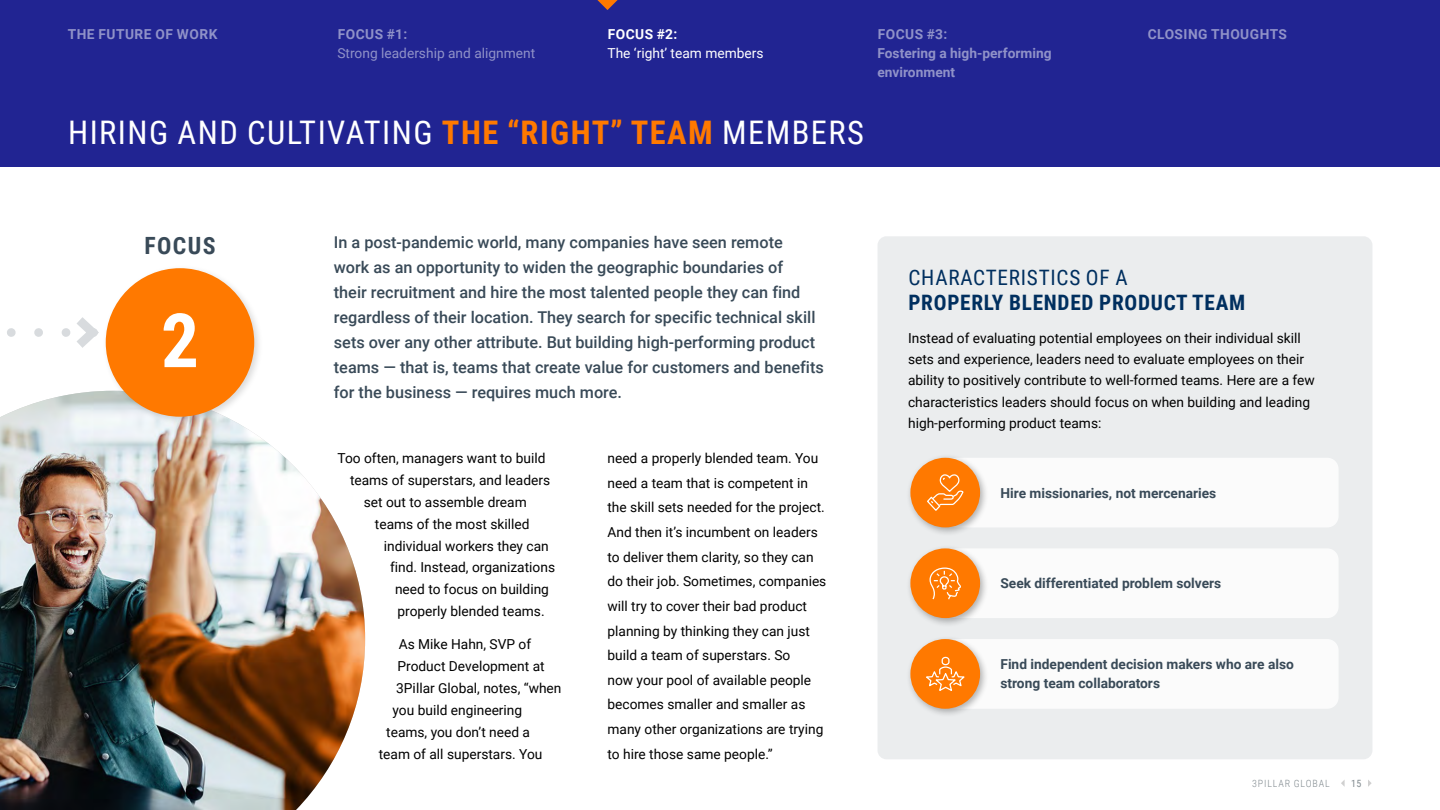
<style>
.page{position:relative;width:1440px;height:810px;background:#fff}
.page>*{position:absolute;margin:0;border:0;box-sizing:border-box;transform-origin:0 0}
.t1{font:700 75px "Roboto Condensed";color:#fff}
.t2{font:32.5px "Roboto Condensed";letter-spacing:.045em;color:#fff}
.t3{font:700 23.75px "Roboto Condensed";letter-spacing:.06em;color:#394a58}
.t4{font:700 21.25px "Roboto Condensed";letter-spacing:.035em;color:#002f5f}
.t5{font:21.25px "Roboto Condensed";letter-spacing:.035em;color:#002f5f}
.t6{font:500 16.25px/25px "Roboto";color:#394a58}
.t7{font:13.75px/24.6px "Roboto";color:#000}
.t8{font:700 13.75px/18.8px "Roboto";color:#394a58}
.t9{font:700 13.75px/18.8px "Roboto";letter-spacing:.015em;color:#9092c8}
.t10{font:700 13.75px "Roboto";letter-spacing:.035em;color:#9092c8}
.t11{font:13.75px "Roboto";color:#9092c8}
.t12{font:13.75px "Roboto";color:#fff}
.t13{font:700 13.75px "Roboto";letter-spacing:.035em;color:#fff}
.t14{font:300 10px "Roboto Condensed";letter-spacing:.085em;color:#818a8f}
.t15{font:10px "Roboto Condensed";color:#818a8f}
.s1{font-weight:700;color:#ff7900}
</style>
<div class="page">
<div style="left:878px;top:236px;width:494px;height:523px;background:#ebedee;border-radius:9px"></div>
<img style="left:0;top:391px;width:365px;height:419px">
<div style="left:946px;top:458px;width:392px;height:69px;background:#fff;border-radius:10px"></div>
<div style="left:945px;top:458px;width:394px;height:69px;border:1px solid #fff;border-radius:10px"></div>
<div style="left:907px;top:454px;width:82px;height:83px;background:#000;opacity:.3"></div>
<div style="left:910px;top:458px;width:70px;height:69px;background:#ff7900;border-radius:50%"></div>
<svg style="left:927px;top:474px;width:37px;height:37px"></svg>
<div style="left:946px;top:549px;width:392px;height:68px;background:#fff;border-radius:10px"></div>
<div style="left:945px;top:548px;width:394px;height:70px;border:1px solid #fff;border-radius:10px"></div>
<div style="left:907px;top:544px;width:82px;height:84px;background:#000;opacity:.3"></div>
<div style="left:910px;top:548px;width:70px;height:70px;background:#ff7900;border-radius:50%"></div>
<svg style="left:929px;top:567px;width:32px;height:33px"></svg>
<div style="left:946px;top:640px;width:392px;height:68px;background:#fff;border-radius:10px"></div>
<div style="left:945px;top:639px;width:394px;height:70px;border:1px solid #fff;border-radius:10px"></div>
<div style="left:907px;top:635px;width:82px;height:83px;background:#000;opacity:.3"></div>
<div style="left:910px;top:639px;width:70px;height:70px;background:#ff7900;border-radius:50%"></div>
<svg style="left:926px;top:656px;width:39px;height:35px"></svg>
<div style="left:102px;top:264px;width:161px;height:162px;background:#000;opacity:.15"></div>
<div style="left:106px;top:268px;width:148px;height:149px;background:#ff7900;border-radius:50%"></div>
<svg style="left:7px;top:308px;width:98px;height:41px"></svg>
<svg style="left:1368px;top:780px;width:4px;height:7px"></svg>
<svg style="left:1341px;top:780px;width:4px;height:7px"></svg>
<div style="left:0;top:0;width:1440px;height:167px;background:#212492"></div>
<svg style="left:597px;top:0;width:21px;height:10px"></svg>
<p class="t10" style="left:68px;top:25px;width:151px">THE FUTURE OF WORK</p>
<p class="t9" style="left:338px;top:24px;width:71px">FOCUS #1:</p>
<p class="t11" style="left:337px;top:43px;width:199px">Strong leadership and alignment</p>
<p class="t13" style="left:608px;top:25px;width:71px">FOCUS #2:</p>
<p class="t10" style="left:1148px;top:25px;width:141px">CLOSING THOUGHTS</p>
<p class="t12" style="left:607px;top:43px;width:158px">The ‘right’ team members</p>
<p class="t9" style="left:877px;top:24px;width:176px">FOCUS #3:<br>Fostering a high-performing environment</p>
<h2 class="t2" style="left:68px;top:110px;width:798px">HIRING AND CULTIVATING <span class="s1">THE “RIGHT” TEAM</span> MEMBERS</h2>
<h3 class="t3" style="left:144px;top:229px;width:73px">FOCUS</h3>
<h1 class="t1" style="left:161px;top:288px;width:39px">2</h1>
<p class="t6" style="left:334px;top:230px;width:491px">In a post-pandemic world, many companies have seen remote<br>work as an opportunity to widen the geographic boundaries of<br>their recruitment and hire the most talented people they can find regardless of their location. They search for specific technical skill sets over any other attribute. But building high-performing product teams — that is, teams that create value for customers and benefits for the business — requires much more.</p>
<p class="t7" style="left:338px;top:445px;width:210px">Too often, managers want to build</p>
<p class="t7" style="left:350px;top:467px;width:202px">teams of superstars, and leaders</p>
<p class="t7" style="left:364px;top:489px;width:165px">set out to assemble dream</p>
<p class="t7" style="left:375px;top:511px;width:156px">teams of the most skilled</p>
<p class="t7" style="left:384px;top:533px;width:167px">individual workers they can</p>
<p class="t7" style="left:390px;top:555px;width:167px">find. Instead, organizations</p>
<p class="t7" style="left:395px;top:577px;width:156px">need to focus on building</p>
<p class="t7" style="left:398px;top:599px;width:149px">properly blended teams.</p>
<p class="t7" style="left:399px;top:632px;width:134px">As Mike Hahn, SVP of</p>
<p class="t7" style="left:398px;top:654px;width:149px">Product Development at</p>
<p class="t7" style="left:396px;top:675px;width:167px">3Pillar Global, notes, “when</p>
<p class="t7" style="left:393px;top:697px;width:131px">you build engineering</p>
<p class="t7" style="left:386px;top:719px;width:145px">teams, you don’t need a</p>
<p class="t7" style="left:379px;top:741px;width:165px">team of all superstars. You</p>
<p class="t7" style="left:607px;top:445px;width:220px">need a properly blended team. You need a team that is competent in the skill sets needed for the project.<br>And then it’s incumbent on leaders to deliver them clarity, so they can do their job. Sometimes, companies will try to cover their bad product planning by thinking they can just build a team of superstars. So<br>now your pool of available people becomes smaller and smaller as many other organizations are trying to hire those same people.”</p>
<h3 class="t5" style="left:908px;top:263px;width:221px">CHARACTERISTICS OF A</h3>
<h3 class="t4" style="left:908px;top:288px;width:338px">PROPERLY BLENDED PRODUCT TEAM</h3>
<p class="t7" style="left:908px;top:327px;width:408px;line-height:21.2px">Instead of evaluating potential employees on their individual skill sets and experience, leaders need to evaluate employees on their ability to positively contribute to well-formed teams. Here are a few characteristics leaders should focus on when building and leading high-performing product teams:</p>
<p class="t8" style="left:1000px;top:483px;width:217px">Hire missionaries, not mercenaries</p>
<p class="t8" style="left:1000px;top:574px;width:222px">Seek differentiated problem solvers</p>
<p class="t8" style="left:1000px;top:655px;width:295px">Find independent decision makers who are also strong team collaborators</p>
<p class="t14" style="left:1252px;top:776px;width:79px">3PILLAR GLOBAL</p>
<p class="t15" style="left:1351px;top:776px;width:12px">15</p>
</div>
